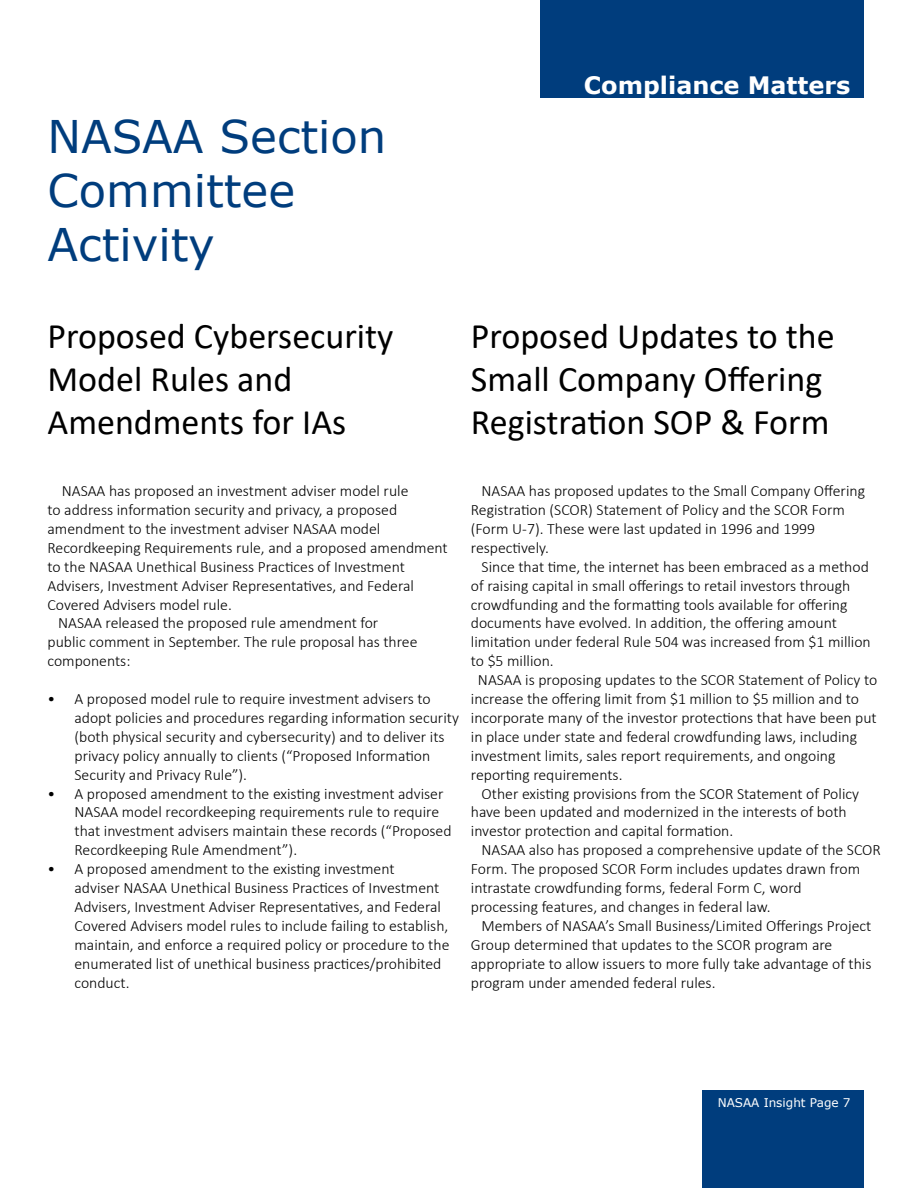
<style>
.page{position:relative;width:918px;height:1188px;background:#fff}
.page>*{position:absolute;margin:0;border:0;box-sizing:border-box;transform-origin:0 0}
.t1{font:45px/54px "Verdana";color:#003d7d}
.t2{font:36px/43.2px "Calibri";color:#000}
.t3{font:700 24px "Verdana";color:#fff}
.t4{font:300 15.75px/18.9px "Calibri";color:#000}
.t5{font:12px "Verdana";color:#fff}
</style>
<div class="page">
<div style="left:702px;top:1091px;width:162px;height:97px;background:#003d7d"></div>
<div style="left:540px;top:0;width:324px;height:97px;background:#003d7d"></div>
<h1 class="t1" style="left:48px;top:109px;width:340px">NASAA Section<br>Committee<br>Activity</h1>
<h3 class="t3" style="left:584px;top:68px;width:268px">Compliance Matters</h3>
<h2 class="t2" style="left:48px;top:313px;width:348px">Proposed Cybersecurity<br>Model Rules and<br>Amendments for IAs</h2>
<h2 class="t2" style="left:471px;top:313px;width:365px">Proposed Updates to the<br>Small Company Offering<br>Registration SOP &amp; Form</h2>
<p class="t4" style="left:62px;top:481px;width:348px">NASAA has proposed an investment adviser model rule</p>
<p class="t4" style="left:48px;top:500px;width:351px">to address information security and privacy, a proposed</p>
<p class="t4" style="left:48px;top:519px;width:334px">amendment to the investment adviser NASAA model</p>
<p class="t4" style="left:48px;top:538px;width:402px">Recordkeeping Requirements rule, and a proposed amendment</p>
<p class="t4" style="left:48px;top:557px;width:359px">to the NASAA Unethical Business Practices of Investment</p>
<p class="t4" style="left:48px;top:576px;width:368px">Advisers, Investment Adviser Representatives, and Federal</p>
<p class="t4" style="left:48px;top:595px;width:186px">Covered Advisers model rule.</p>
<p class="t4" style="left:58px;top:614px;width:322px">NASAA released the proposed rule amendment for</p>
<p class="t4" style="left:48px;top:632px;width:371px">public comment in September. The rule proposal has three</p>
<p class="t4" style="left:48px;top:651px;width:85px">components:</p>
<p class="t4" style="left:75px;top:689px;width:386px;text-indent:-27px">• A proposed model rule to require investment advisers to adopt policies and procedures regarding information security (both physical security and cybersecurity) and to deliver its privacy policy annually to clients (“Proposed Information Security and Privacy Rule”).</p>
<p class="t4" style="left:75px;top:784px;width:379px;text-indent:-27px">• A proposed amendment to the existing investment adviser NASAA model recordkeeping requirements rule to require that investment advisers maintain these records (“Proposed Recordkeeping Rule Amendment”).</p>
<p class="t4" style="left:75px;top:859px;width:376px;text-indent:-27px">• A proposed amendment to the existing investment<br>adviser NASAA Unethical Business Practices of Investment Advisers, Investment Adviser Representatives, and Federal Covered Advisers model rules to include failing to establish, maintain, and enforce a required policy or procedure to the enumerated list of unethical business practices/prohibited conduct.</p>
<p class="t4" style="left:471px;top:481px;width:396px;text-indent:11px">NASAA has proposed updates to the Small Company Offering Registration (SCOR) Statement of Policy and the SCOR Form (Form U-7). These were last updated in 1996 and 1999 respectively.</p>
<p class="t4" style="left:482px;top:557px;width:389px">Since that time, the internet has been embraced as a method</p>
<p class="t4" style="left:471px;top:576px;width:381px">of raising capital in small offerings to retail investors through</p>
<p class="t4" style="left:471px;top:595px;width:378px">crowdfunding and the formatting tools available for offering</p>
<p class="t4" style="left:471px;top:614px;width:368px">documents have evolved. In addition, the offering amount</p>
<p class="t4" style="left:471px;top:632px;width:401px">limitation under federal Rule 504 was increased from $1 million</p>
<p class="t4" style="left:471px;top:651px;width:84px">to $5 million.</p>
<p class="t4" style="left:478px;top:670px;width:401px">NASAA is proposing updates to the SCOR Statement of Policy to</p>
<p class="t4" style="left:471px;top:689px;width:390px">increase the offering limit from $1 million to $5 million and to</p>
<p class="t4" style="left:471px;top:708px;width:407px">incorporate many of the investor protections that have been put</p>
<p class="t4" style="left:471px;top:727px;width:388px">in place under state and federal crowdfunding laws, including</p>
<p class="t4" style="left:471px;top:746px;width:366px">investment limits, sales report requirements, and ongoing</p>
<p class="t4" style="left:471px;top:765px;width:153px">reporting requirements.</p>
<p class="t4" style="left:482px;top:784px;width:379px">Other existing provisions from the SCOR Statement of Policy</p>
<p class="t4" style="left:471px;top:803px;width:377px">have been updated and modernized in the interests of both</p>
<p class="t4" style="left:471px;top:821px;width:264px">investor protection and capital formation.</p>
<p class="t4" style="left:482px;top:840px;width:401px">NASAA also has proposed a comprehensive update of the SCOR</p>
<p class="t4" style="left:471px;top:859px;width:391px">Form. The proposed SCOR Form includes updates drawn from</p>
<p class="t4" style="left:471px;top:878px;width:332px">intrastate crowdfunding forms, federal Form C, word</p>
<p class="t4" style="left:471px;top:897px;width:301px">processing features, and changes in federal law.</p>
<p class="t4" style="left:482px;top:916px;width:391px">Members of NASAA’s Small Business/Limited Offerings Project</p>
<p class="t4" style="left:471px;top:935px;width:363px">Group determined that updates to the SCOR program are</p>
<p class="t4" style="left:471px;top:954px;width:402px">appropriate to allow issuers to more fully take advantage of this</p>
<p class="t4" style="left:471px;top:973px;width:246px">program under amended federal rules.</p>
<p class="t5" style="left:718px;top:1094px;width:134px">NASAA Insight Page 7</p>
</div>
